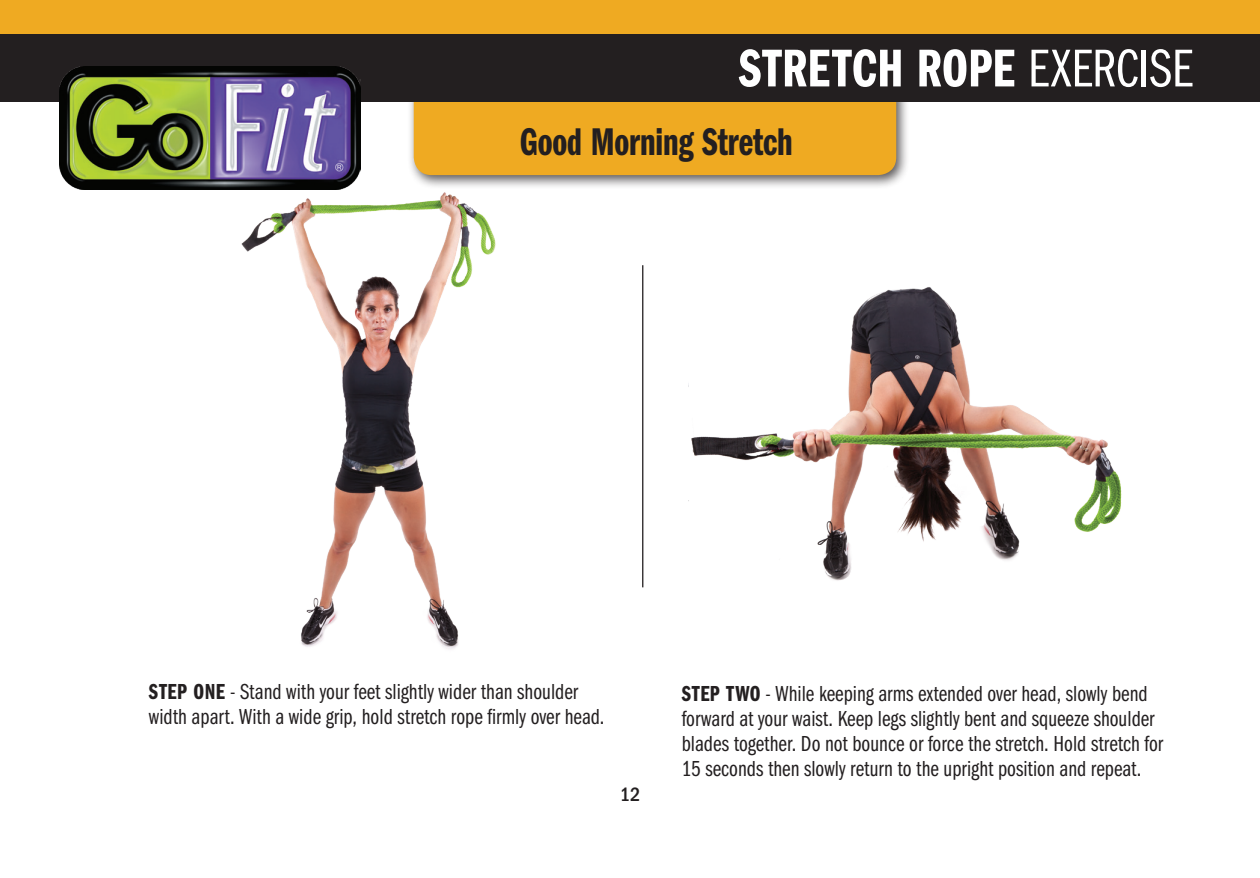
<style>
.page{position:relative;width:1260px;height:878px;background:#fff}
.page>*{position:absolute;margin:0;border:0;box-sizing:border-box;transform-origin:0 0}
.t1{font:55px "Franklin Gothic URW Com Dem";color:#fff}
.t2{font:40px "Franklin Gothic URW Com Dem";letter-spacing:-.005em;color:#231f20;scale:.95 1}
.t3{font:22.5px/25px "Franklin Gothic URW Com Boo";color:#231f20}
.t4{font:500 20px "Franklin Gothic URW Con";color:#231f20}
.s1{font-family:"Franklin Gothic URW Com Boo"}
.s2{font-family:"Franklin Gothic URW Com Dem"}
</style>
<div class="page">
<div style="left:407px;top:84px;width:503px;height:105px;background:#231f20;opacity:.75"></div>
<div style="left:414px;top:101px;width:482px;height:74px;background:#efaa22"></div>
<div style="left:0;top:0;width:1260px;height:101px;background:#efaa22"></div>
<div style="left:0;top:34px;width:1260px;height:67px;background:#231f20"></div>
<img style="left:202px;top:181px;width:351px;height:468px">
<hr style="left:642px;top:265px;width:1px;height:322px;background:#231f20">
<img style="left:688px;top:287px;width:434px;height:294px">
<img style="left:60px;top:66px;width:300px;height:123px">
<h1 class="t1" style="left:739px;top:37px;width:455px">STRETCH ROPE <span class="s1">EXERCISE</span></h1>
<h2 class="t2" style="left:520px;top:119px;width:289px">Good Morning Stretch</h2>
<p class="t3" style="left:149px;top:680px;width:457px"><span class="s2">STEP ONE</span> - Stand with your feet slightly wider than shoulder width apart. With a wide grip, hold stretch rope firmly over head.</p>
<p class="t3" style="left:682px;top:681px;width:483px"><span class="s2">STEP TWO</span> - While keeping arms extended over head, slowly bend forward at your waist. Keep legs slightly bent and squeeze shoulder blades together. Do not bounce or force the stretch. Hold stretch for 15 seconds then slowly return to the upright position and repeat.</p>
<p class="t4" style="left:620px;top:781px;width:22px">12</p>
</div>
